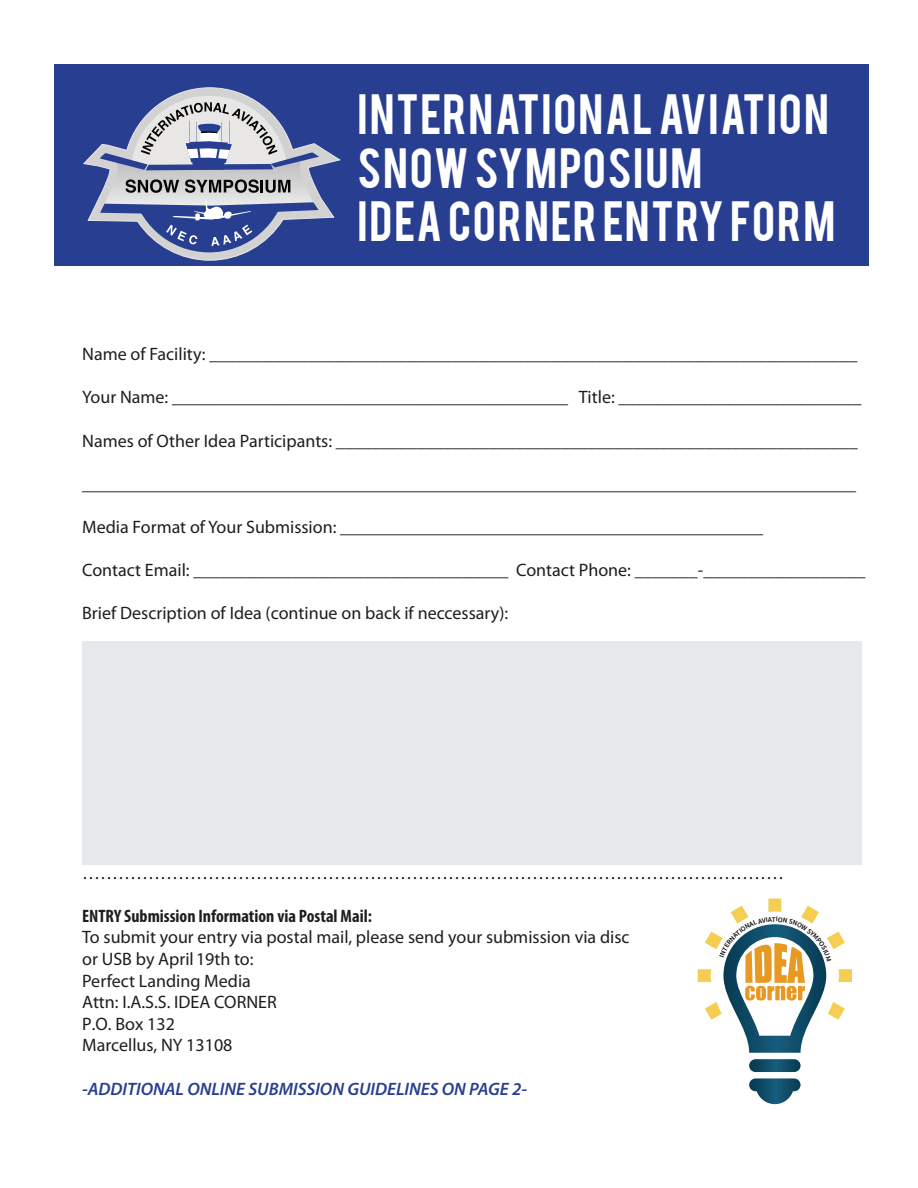
<style>
.page{position:relative;width:918px;height:1188px;background:#fff}
.page>*{position:absolute;margin:0;border:0;box-sizing:border-box;transform-origin:0 0}
.t1{font:44.55px/53.6px "Bebas";letter-spacing:.04em;color:#fff}
.t2{font:18px/21.6px "Myriad Pro";color:#211d1e}
.t3{font:italic 600 18px "Myriad Pro";color:#283e90}
.t4{font:700 condensed 18px "Myriad Pro";color:#211d1e}
</style>
<div class="page">
<div style="left:54px;top:64px;width:815px;height:202px;background:#283e90"></div>
<svg style="left:83px;top:87px;width:258px;height:174px"></svg>
<svg style="left:100px;top:96px;width:219px;height:156px"></svg>
<svg style="left:749px;top:1078px;width:52px;height:26px"></svg>
<svg style="left:749px;top:1059px;width:52px;height:13px"></svg>
<div style="left:82px;top:641px;width:780px;height:224px;background:#e7e8e9"></div>
<svg style="left:698px;top:899px;width:154px;height:154px"></svg>
<h1 class="t1" style="left:357px;top:85px;width:479px">INTERNATIONALAVIATION<br>SNOWSYMPOSIUM<br>IDEACORNERENTRYFORM</h1>
<p class="t2" style="left:82px;top:343px;width:777px">Name of Facility: ________________________________________________________________________</p>
<p class="t2" style="left:82px;top:386px;width:781px">Your Name: ____________________________________________ Title: ___________________________</p>
<p class="t2" style="left:82px;top:429px;width:777px">Names of Other Idea Participants: __________________________________________________________</p>
<p class="t2" style="left:82px;top:473px;width:775px">______________________________________________________________________________________</p>
<p class="t2" style="left:82px;top:516px;width:683px">Media Format of Your Submission: _______________________________________________</p>
<p class="t2" style="left:82px;top:559px;width:785px">Contact Email: ___________________________________ Contact Phone: _______-__________________</p>
<p class="t2" style="left:82px;top:602px;width:428px">Brief Description of Idea (continue on back if neccessary):</p>
<p class="t2" style="left:82px;top:861px;width:704px">………………………………………………………………………………………………………</p>
<p class="t4" style="left:82px;top:905px;width:291px">ENTRY Submission Information via Postal Mail:</p>
<p class="t2" style="left:82px;top:926px;width:549px">To submit your entry via postal mail, please send your submission via disc or USB by April 19th to:<br>Perfect Landing Media<br>Attn: I.A.S.S. IDEA CORNER<br>P.O. Box 132<br>Marcellus, NY 13108</p>
<p class="t3" style="left:82px;top:1077px;width:446px">-ADDITIONAL ONLINE SUBMISSION GUIDELINES ON PAGE 2-</p>
</div>
